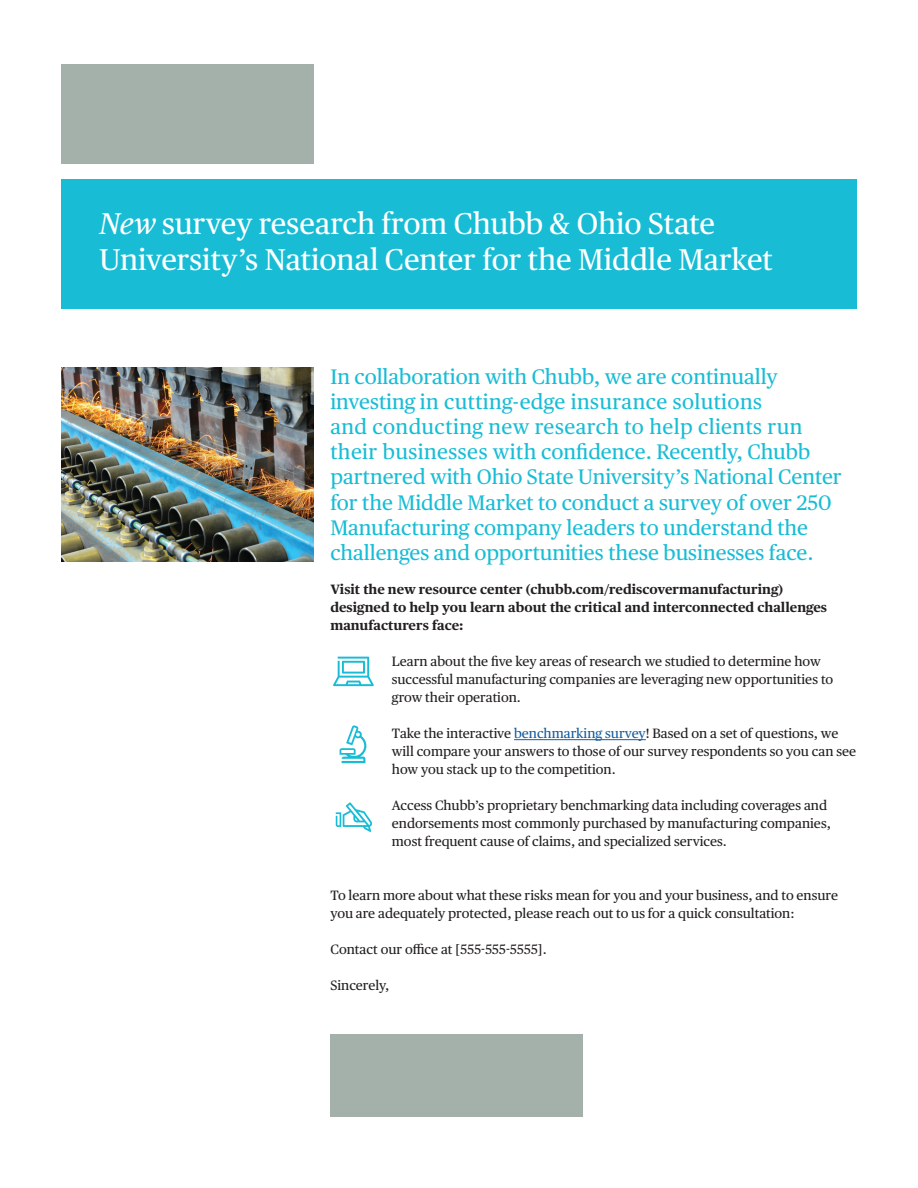
<style>
.page{position:relative;width:918px;height:1188px;background:#fff}
.page>*{position:absolute;margin:0;border:0;box-sizing:border-box;transform-origin:0 0}
.t1{font:30px/36px "Chubb Publico Text";color:#fff}
.t2{font:21px/25.2px "Chubb Publico Text";color:#18bdd5}
.t3{font:13.5px/18px "Chubb Publico Text";color:#231f20}
.t4{font:700 13.5px/18px "Chubb Publico Text";color:#231f20}
.s1{font-style:italic}
.s2{color:#175d9e}
</style>
<div class="page">
<div style="left:61px;top:65px;width:253px;height:99px;background:#a4b0aa"></div>
<div style="left:61px;top:179px;width:796px;height:130px;background:#18bdd5"></div>
<img style="left:61px;top:367px;width:253px;height:195px">
<hr style="left:514px;top:739px;width:132px;height:1px;background:#175d9e">
<svg style="left:333px;top:657px;width:41px;height:29px"></svg>
<svg style="left:340px;top:725px;width:26px;height:38px"></svg>
<svg style="left:336px;top:802px;width:36px;height:30px"></svg>
<div style="left:330px;top:1034px;width:253px;height:83px;background:#a4b0aa"></div>
<h1 class="t1" style="left:99px;top:204px;width:675px"><span class="s1">New</span> survey research from Chubb &amp; Ohio State<br>University’s National Center for the Middle Market</h1>
<p class="t2" style="left:330px;top:362px;width:513px">In collaboration with Chubb, we are continually investing in cutting-edge insurance solutions<br>and conducting new research to help clients run their businesses with confidence. Recently, Chubb partnered with Ohio State University’s National Center for the Middle Market to conduct a survey of over 250<br>Manufacturing company leaders to understand the challenges and opportunities these businesses face.</p>
<p class="t4" style="left:330px;top:579px;width:498px">Visit the new resource center (chubb.com/rediscovermanufacturing) designed to help you learn about the critical and interconnected challenges manufacturers face:</p>
<p class="t3" style="left:392px;top:651px;width:443px">Learn about the five key areas of research we studied to determine how successful manufacturing companies are leveraging new opportunities to grow their operation.</p>
<p class="t3" style="left:392px;top:723px;width:466px">Take the interactive <span class="s2">benchmarking survey</span>! Based on a set of questions, we will compare your answers to those of our survey respondents so you can see how you stack up to the competition.</p>
<p class="t3" style="left:392px;top:795px;width:441px">Access Chubb’s proprietary benchmarking data including coverages and endorsements most commonly purchased by manufacturing companies, most frequent cause of claims, and specialized services.</p>
<p class="t3" style="left:330px;top:885px;width:509px">To learn more about what these risks mean for you and your business, and to ensure you are adequately protected, please reach out to us for a quick consultation:</p>
<p class="t3" style="left:330px;top:939px;width:218px">Contact our office at [555-555-5555].</p>
<p class="t3" style="left:330px;top:975px;width:61px">Sincerely,</p>
</div>
